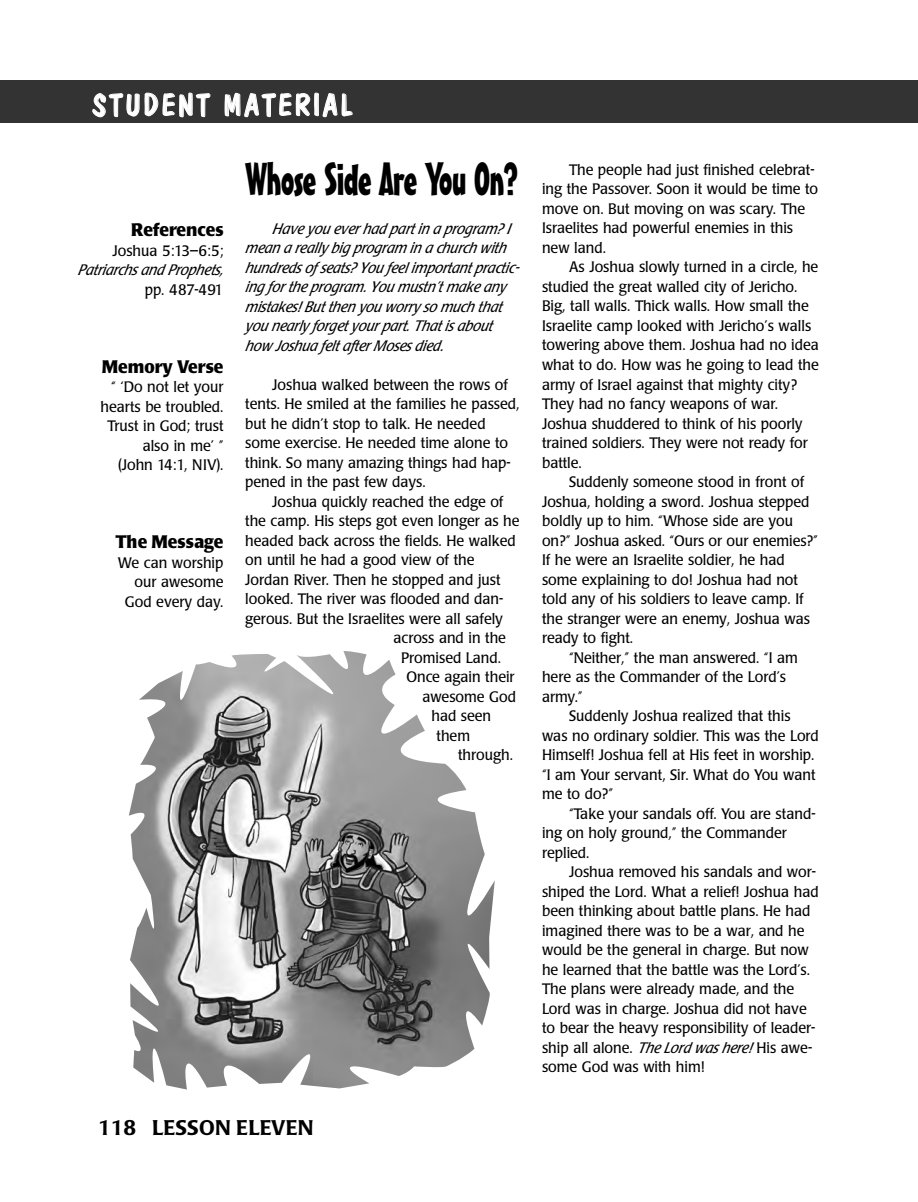
<style>
.page{position:relative;width:918px;height:1202px;background:#fff}
.page>*{position:absolute;margin:0;border:0;box-sizing:border-box;transform-origin:0 0}
.t1{font:45px "Mister Earl BT";letter-spacing:-.025em;color:#000}
.t2{font:30px "Dom Casual D";letter-spacing:.095em;color:#fff}
.t3{font:500 21px "Poppl Laudatio";color:#000}
.t4{font:700 18px "Poppl Laudatio";color:#000;scale:.95 1}
.t5{font:15px/19.5px "Poppl Laudatio";color:#000;scale:.95 1}
.t6{font:italic 15px/19.5px "Poppl Laudatio";color:#000;scale:.95 1}
.s1{font-style:italic}
</style>
<div class="page">
<div style="left:0;top:80px;width:891px;height:43px;background:#333"></div>
<div style="left:891px;top:80px;width:27px;height:43px;background:#333"></div>
<img style="left:129px;top:651px;width:366px;height:438px">
<h2 class="t2" style="left:92px;top:87px;width:261px">STUDENT MATERIAL</h2>
<p class="t4" style="left:131px;top:223px;width:99px">References</p>
<p class="t5" style="left:112px;top:242px;width:118px">Joshua 5:13–6:5;</p>
<p class="t6" style="left:78px;top:262px;width:155px">Patriarchsand Prophets,</p>
<p class="t5" style="left:145px;top:281px;width:84px">pp. 487-491</p>
<p class="t4" style="left:102px;top:359px;width:130px">Memory Verse</p>
<p class="t5" style="left:100px;top:379px;width:131px;text-align:right">“ ‘Do not let your hearts be troubled.<br>Trust in God; trust also in me’ ”<br>(John 14:1, NIV).</p>
<p class="t4" style="left:116px;top:535px;width:115px">The Message</p>
<p class="t5" style="left:118px;top:554px;width:113px;text-align:right">We can worship our awesome<br>God every day.</p>
<h1 class="t1" style="left:245px;top:162px;width:275px">Whose Side Are You On?</h1>
<p class="t6" style="left:245px;top:220px;width:293px;text-indent:27px">Have you ever had part in a program? I mean a really big program in a church with hundredsof seats? You feel imp ortant practic - ing for the p rogram.You mustn’t make any mistakes! But then you worry so much that you nearly forget your p art.That isabout how Joshua felt after Mosesdied.</p>
<p class="t5" style="left:245px;top:376px;width:290px;text-indent:27px">Joshua walked between the rows of tents. He smiled at the families he passed, but he didn’t stop to talk. He needed some exercise. He needed time alone to think. So many amazing things had hap&shy;pened in the past few days.</p>
<p class="t5" style="left:272px;top:493px;width:245px">Joshua quickly reached the edge of</p>
<p class="t5" style="left:245px;top:513px;width:290px">the camp. His steps got even longer as he</p>
<p class="t5" style="left:245px;top:532px;width:286px">headed back across the fields. He walked</p>
<p class="t5" style="left:245px;top:552px;width:243px">on until he had a good view of the</p>
<p class="t5" style="left:245px;top:571px;width:270px">Jordan River. Then he stopped and just</p>
<p class="t5" style="left:245px;top:591px;width:273px">looked. The river was flooded and dan-</p>
<p class="t5" style="left:245px;top:610px;width:273px">gerous. But the Israelites were all safely</p>
<p class="t5" style="left:394px;top:630px;width:120px">across and in the</p>
<p class="t5" style="left:401px;top:649px;width:107px">Promised Land.</p>
<p class="t5" style="left:406px;top:669px;width:115px">Once again their</p>
<p class="t5" style="left:422px;top:688px;width:100px">awesome God</p>
<p class="t5" style="left:431px;top:708px;width:64px">had seen</p>
<p class="t5" style="left:437px;top:727px;width:37px">them</p>
<p class="t5" style="left:458px;top:747px;width:59px">through.</p>
<h3 class="t3" style="left:98px;top:1119px;width:217px">118 LESSON ELEVEN</h3>
<p class="t5" style="left:542px;top:161px;width:292px;text-indent:27px">The people had just finished celebrat&shy;ing the Passover. Soon it would be time to move on. But moving on was scary. The<br>Israelites had powerful enemies in this new land.</p>
<p class="t5" style="left:542px;top:259px;width:293px;text-indent:27px">As Joshua slowly turned in a circle, he studied the great walled city of Jericho.<br>Big, tall walls. Thick walls. How small the Israelite camp looked with Jericho’s walls towering above them. Joshua had no idea what to do. How was he going to lead the army of Israel against that mighty city?<br>They had no fancy weapons of war.<br>Joshua shuddered to think of his poorly trained soldiers. They were not ready for battle.</p>
<p class="t5" style="left:542px;top:473px;width:292px;text-indent:27px">Suddenly someone stood in front of Joshua, holding a sword. Joshua stepped boldly up to him. “Whose side are you on?” Joshua asked. “Ours or our enemies?” If he were an Israelite soldier, he had some explaining to do! Joshua had not told any of his soldiers to leave camp. If the stranger were an enemy, Joshua was ready to fight.</p>
<p class="t5" style="left:542px;top:649px;width:271px;text-indent:27px">“Neither,” the man answered. “I am here as the Commander of the Lord’s army.”</p>
<p class="t5" style="left:542px;top:707px;width:293px;text-indent:27px">Suddenly Joshua realized that this was no ordinary soldier. This was the Lord Himself! Joshua fell at His feet in worship. “I am Your servant, Sir. What do You want me to do?”</p>
<p class="t5" style="left:542px;top:805px;width:289px;text-indent:27px">“Take your sandals off. You are stand&shy;ing on holy ground,” the Commander replied.</p>
<p class="t5" style="left:542px;top:863px;width:293px;text-indent:27px">Joshua removed his sandals and wor&shy;shiped the Lord. What a relief! Joshua had been thinking about battle plans. He had imagined there was to be a war, and he would be the general in charge. But now he learned that the battle was the Lord’s.<br>The plans were already made, and the Lord was in charge. Joshua did not have to bear the heavy responsibility of leader&shy;ship all alone. <span class="s1">The Lord washere!</span> His awe&shy;some God was with him!</p>
</div>
